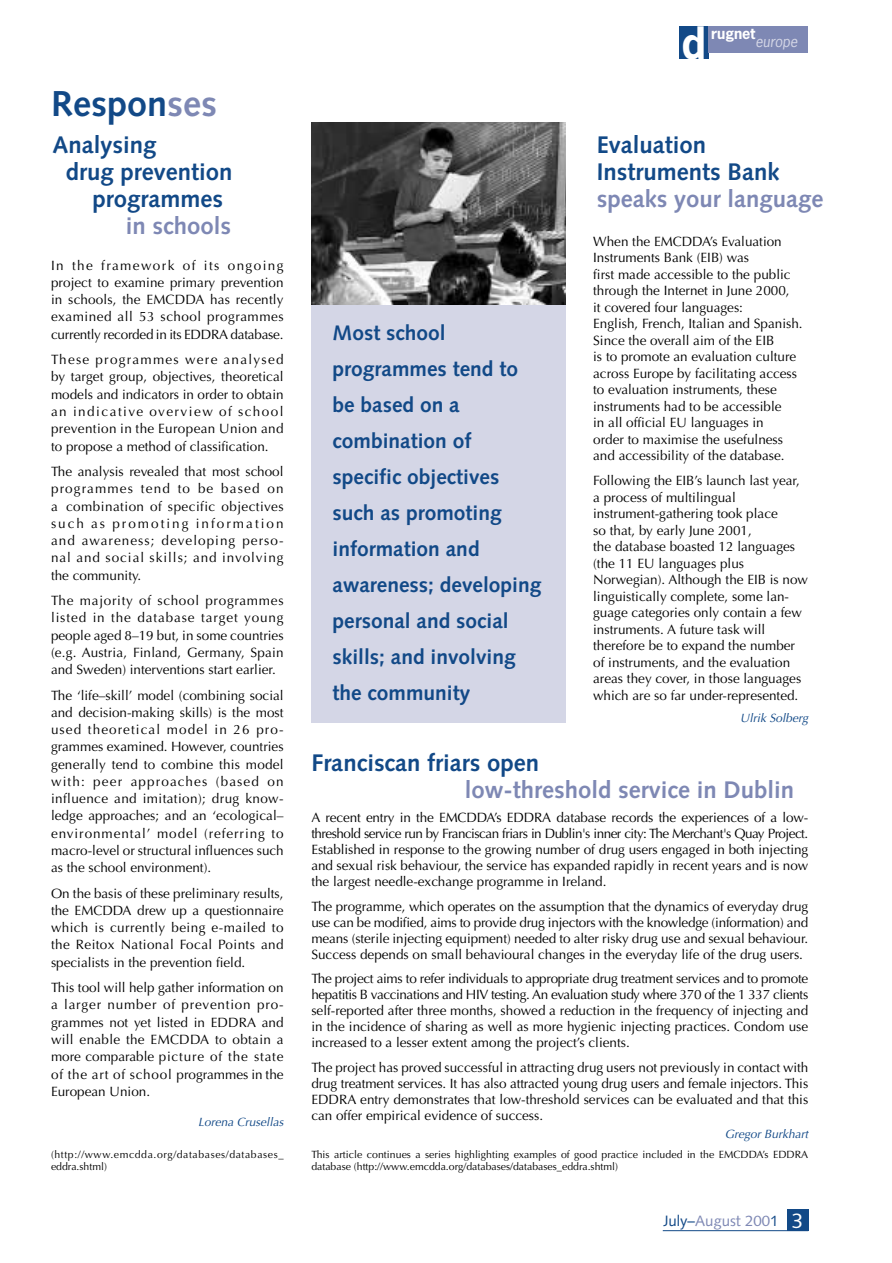
<style>
.page{position:relative;width:892px;height:1263px;background:#fff}
.page>*{position:absolute;margin:0;border:0;box-sizing:border-box;transform-origin:0 0}
.t1{font:700 42px "News Gothic";color:#fff}
.t2{font:700 36px "Syntax";color:#124987}
.t3{font:700 24px/27px "Syntax";color:#124987}
.t4{font:700 24px "Syntax";color:#7e88b4}
.t5{font:700 21px/36px "Syntax";color:#124987}
.t6{font:15px "Syntax";color:#7e88b4}
.t7{font:700 14.55px "News Gothic";color:#fff}
.t8{font:italic 14.55px "News Gothic";color:#d4d6e6}
.t9{font:13.5px/17.2px "Optima";color:#000;text-align:justify}
.t10{font:italic 12px "Optima";color:#124987}
.t11{font:10.5px/12px "Optima";letter-spacing:.005em;color:#000}
.t12{font:10.5px/12px "Optima";letter-spacing:.055em;color:#000}
.s1{color:#7e88b4}
.s2{color:#124987}
.s3{font-size:21px;color:#fff}
</style>
<div class="page">
<img style="left:311px;top:122px;width:254px;height:184px">
<div style="left:678px;top:26px;width:30px;height:33px;background:#124987"></div>
<div style="left:708px;top:26px;width:100px;height:26px;background:#7e88b4"></div>
<div style="left:787px;top:1209px;width:21px;height:21px;background:#124987"></div>
<hr style="left:662px;top:1230px;width:146px;height:1px;background:#124987">
<div style="left:311px;top:306px;width:254px;height:417px;background:#d4d6e6"></div>
<h2 class="t2" style="left:51px;top:89px;width:167px">Respon<span class="s1">ses</span></h2>
<h3 class="t3" style="left:53px;top:134px;width:105px">Analysing</h3>
<h3 class="t3" style="left:66px;top:161px;width:168px">drug prevention</h3>
<h3 class="t3" style="left:93px;top:188px;width:132px">programmes</h3>
<h3 class="t4" style="left:126px;top:216px;width:107px">in schools</h3>
<p class="t9" style="left:51px;top:258px;width:234px">In the framework of its ongoing project to examine primary prevention in schools, the EMCDDA has recently examined all 53 school programmes currently recorded in its EDDRA database.</p>
<p class="t9" style="left:51px;top:352px;width:234px">These programmes were analysed by target group, objectives, theoretical models and indicators in order to obtain an indicative overview of school prevention in the European Union and to propose a method of classification.</p>
<p class="t9" style="left:51px;top:464px;width:234px">The analysis revealed that most school programmes tend to be based on a combination of specific objectives such as promoting information and awareness; developing perso&shy;nal and social skills; and involving the community.</p>
<p class="t9" style="left:51px;top:593px;width:234px">The majority of school programmes listed in the database target young people aged 8–19 but, in some countries (e.g. Austria, Finland, Germany, Spain and Sweden) interventions start earlier.</p>
<p class="t9" style="left:51px;top:687px;width:234px">The ‘life–skill’ model (combining social and decision-making skills) is the most used theoretical model in 26 pro&shy;grammes examined. However, countries generally tend to combine this model with: peer approaches (based on influence and imitation); drug know&shy;ledge approaches; and an ‘ecological– environmental’ model (referring to macro-level or structural influences such as the school environment).</p>
<p class="t9" style="left:51px;top:885px;width:234px">On the basis of these preliminary results, the EMCDDA drew up a questionnaire which is currently being e-mailed to the Reitox National Focal Points and specialists in the prevention field.</p>
<p class="t9" style="left:51px;top:980px;width:234px">This tool will help gather information on a larger number of prevention pro&shy;grammes not yet listed in EDDRA and will enable the EMCDDA to obtain a more comparable picture of the state of the art of school programmes in the European Union.</p>
<p class="t10" style="left:198px;top:1116px;width:87px">Lorena Crusellas</p>
<p class="t12" style="left:51px;top:1149px;width:234px">(http://www.emcdda.org/databases/databases_ eddra.shtml)</p>
<h1 class="t1" style="left:681px;top:26px;width:26px">d</h1>
<p class="t7" style="left:711px;top:28px;width:46px">rugnet</p>
<p class="t8" style="left:755px;top:36px;width:44px">europe</p>
<h3 class="t5" style="left:332px;top:316px;width:210px">Most school programmes tend to be based on a combination of specific objectives such as promoting information and awareness; developing personal and social skills; and involving the community</h3>
<h3 class="t3" style="left:596px;top:134px;width:184px">Evaluation<br>Instruments Bank</h3>
<h3 class="t4" style="left:596px;top:189px;width:228px">speaks your language</h3>
<p class="t9" style="left:593px;top:234px;width:211px;line-height:16.5px;text-align:left">When the EMCDDA’s Evaluation Instruments Bank (EIB) was<br>first made accessible to the public through the Internet in June 2000,<br>it covered four languages:<br>English, French, Italian and Spanish.<br>Since the overall aim of the EIB<br>is to promote an evaluation culture across Europe by facilitating access to evaluation instruments, these instruments had to be accessible<br>in all official EU languages in<br>order to maximise the usefulness and accessibility of the database.</p>
<p class="t9" style="left:593px;top:473px;width:216px;line-height:16.5px;text-align:left">Following the EIB’s launch last year, a process of multilingual instrument-gathering took place<br>so that, by early June 2001,<br>the database boasted 12 languages (the 11 EU languages plus Norwegian). Although the EIB is now linguistically complete, some lan&shy;guage categories only contain a few instruments. A future task will therefore be to expand the number of instruments, and the evaluation areas they cover, in those languages which are so far under-represented.</p>
<p class="t10" style="left:740px;top:713px;width:70px">Ulrik Solberg</p>
<h3 class="t3" style="left:311px;top:751px;width:229px">Franciscan friars open</h3>
<h3 class="t4" style="left:465px;top:780px;width:331px">low-threshold service in Dublin</h3>
<p class="t9" style="left:311px;top:811px;width:498px;line-height:16px">A recent entry in the EMCDDA’s EDDRA database records the experiences of a low&shy;threshold service run by Franciscan friars in Dublin's inner city: The Merchant's Quay Project.<br>Established in response to the growing number of drug users engaged in both injecting and sexual risk behaviour, the service has expanded rapidly in recent years and is now the largest needle-exchange programme in Ireland.</p>
<p class="t9" style="left:311px;top:899px;width:498px;line-height:16px">The programme, which operates on the assumption that the dynamics of everyday drug use can be modified, aims to provide drug injectors with the knowledge (information) and means (sterile injecting equipment) needed to alter risky drug use and sexual behaviour.<br>Success depends on small behavioural changes in the everyday life of the drug users.</p>
<p class="t9" style="left:311px;top:972px;width:498px;line-height:16px">The project aims to refer individuals to appropriate drug treatment services and to promote hepatitis B vaccinations and HIV testing. An evaluation study where 370 of the 1 337 clients self-reported after three months, showed a reduction in the frequency of injecting and in the incidence of sharing as well as more hygienic injecting practices. Condom use increased to a lesser extent among the project’s clients.</p>
<p class="t9" style="left:311px;top:1060px;width:498px;line-height:16px">The project has proved successful in attracting drug users not previously in contact with drug treatment services. It has also attracted young drug users and female injectors. This EDDRA entry demonstrates that low-threshold services can be evaluated and that this can offer empirical evidence of success.</p>
<p class="t10" style="left:725px;top:1128px;width:85px">Gregor Burkhart</p>
<p class="t11" style="left:311px;top:1149px;width:498px">This article continues a series highlighting examples of good practice included in the EMCDDA’s EDDRA database (http://www.emcdda.org/databases/databases_eddra.shtml)</p>
<p class="t6" style="left:663px;top:1214px;width:141px"><span class="s2">July–</span>August 200<span class="s2">1</span> <span class="s3">3</span></p>
</div>
